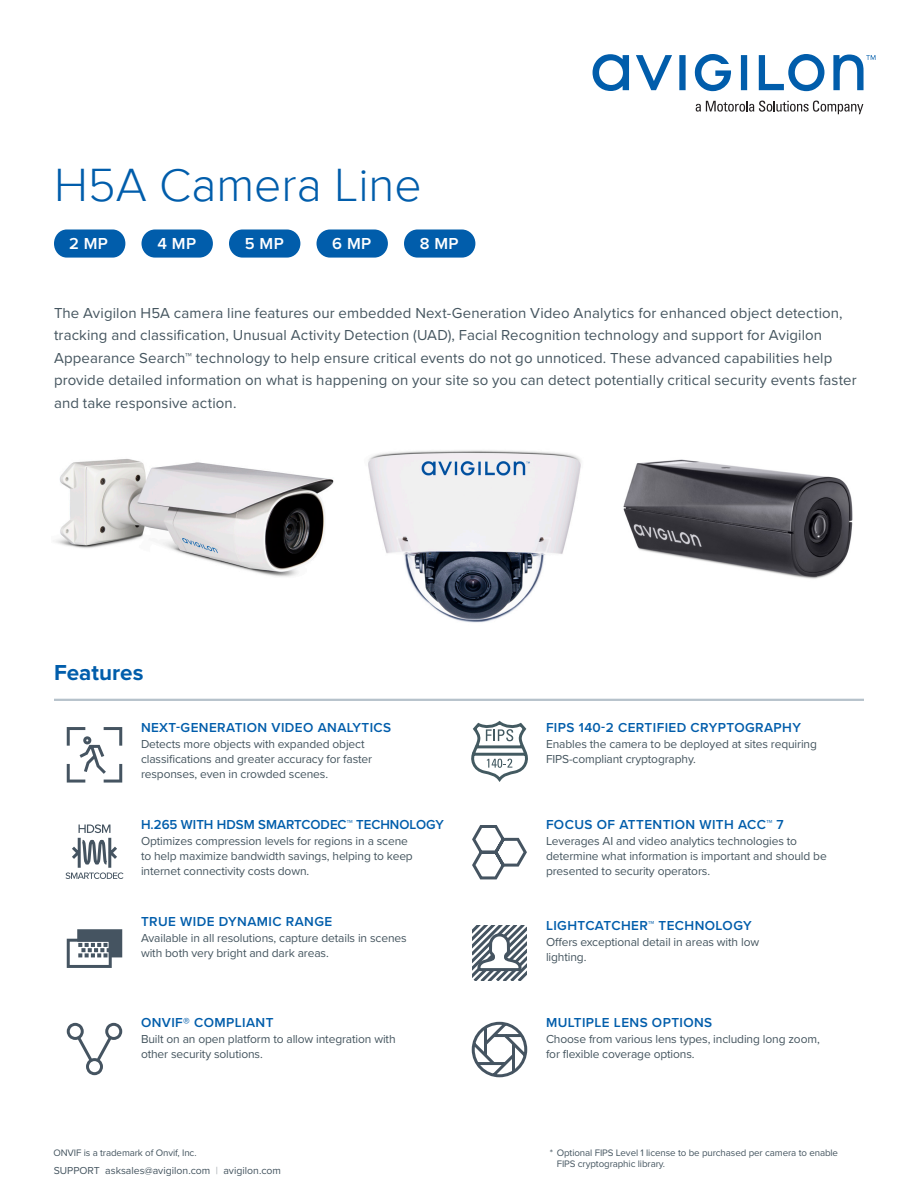
<style>
.page{position:relative;width:918px;height:1188px;background:#fff}
.page>*{position:absolute;margin:0;border:0;box-sizing:border-box;transform-origin:0 0}
.Main_Title{font:300 48px "Proxima Nova";color:#015dab}
.Feature_Icon_Table_H{font:700 22.5px "Proxima Nova";color:#015dab}
.Resolution_Pill{font:600 16.5px "Proxima Nova";letter-spacing:.02em;color:#fff}
.Body{font:15px/22.5px "Proxima Nova";letter-spacing:.005em;color:#45555f}
.Feature_Icon_List_Su{font:600 13.5px "Proxima Nova";letter-spacing:.03em;color:#015dab}
.Feature_Icon_List_Su-2{font:600 13.5px "Proxima Nova";color:#015dab}
.Feature_Icon_List_Te{font:12px/15px "Proxima Nova";letter-spacing:-.01em;color:#45555f}
.t1{font:10.5px "Proxima Nova";color:#455560}
.t2{font:9.75px/10.5px "Proxima Nova";letter-spacing:-.01em;color:#455560}
.s1{color:#a2aaaf}
</style>
<div class="page">
<svg style="left:593px;top:54px;width:282px;height:37px"></svg>
<svg style="left:696px;top:101px;width:167px;height:13px"></svg>
<hr style="left:54px;top:699px;width:81px;height:2px;background:#b6c2cb">
<hr style="left:135px;top:699px;width:324px;height:2px;background:#b6c2cb">
<hr style="left:459px;top:699px;width:81px;height:2px;background:#b6c2cb">
<hr style="left:540px;top:699px;width:324px;height:2px;background:#b6c2cb">
<svg style="left:66px;top:727px;width:57px;height:56px"></svg>
<svg style="left:471px;top:721px;width:57px;height:61px"></svg>
<svg style="left:65px;top:824px;width:59px;height:55px"></svg>
<svg style="left:472px;top:825px;width:55px;height:55px"></svg>
<svg style="left:66px;top:929px;width:57px;height:39px"></svg>
<svg style="left:472px;top:925px;width:55px;height:56px"></svg>
<svg style="left:66px;top:1022px;width:57px;height:54px"></svg>
<svg style="left:471px;top:1021px;width:57px;height:57px"></svg>
<div style="left:54px;top:229px;width:71px;height:29px;background:#015dab;border-radius:13px"></div>
<div style="left:142px;top:229px;width:71px;height:29px;background:#015dab;border-radius:14px"></div>
<div style="left:229px;top:229px;width:71px;height:29px;background:#015dab;border-radius:14px"></div>
<div style="left:317px;top:229px;width:71px;height:29px;background:#015dab;border-radius:14px"></div>
<div style="left:404px;top:229px;width:71px;height:29px;background:#015dab;border-radius:14px"></div>
<img style="left:623px;top:459px;width:230px;height:120px">
<img style="left:55px;top:459px;width:279px;height:118px">
<img style="left:368px;top:450px;width:213px;height:173px">
<p class="Main_Title" style="left:54px;top:157px;width:369px">H5A Camera Line</p>
<p class="Resolution_Pill" style="left:69px;top:232px;width:40px">2 MP</p>
<p class="Resolution_Pill" style="left:157px;top:232px;width:40px">4 MP</p>
<p class="Resolution_Pill" style="left:245px;top:232px;width:40px">5 MP</p>
<p class="Resolution_Pill" style="left:332px;top:231px;width:40px">6 MP</p>
<p class="Resolution_Pill" style="left:420px;top:231px;width:40px">8 MP</p>
<p class="Body" style="left:54px;top:301px;width:804px">The Avigilon H5A camera line features our embedded Next-Generation Video Analytics for enhanced object detection, tracking and classification, Unusual Activity Detection (UAD), Facial Recognition technology and support for Avigilon Appearance Search™ technology to help ensure critical events do not go unnoticed. These advanced capabilities help provide detailed information on what is happening on your site so you can detect potentially critical security events faster and take responsive action.</p>
<p class="Feature_Icon_Table_H" style="left:54px;top:659px;width:91px">Features</p>
<p class="Feature_Icon_List_Su" style="left:141px;top:717px;width:252px">NEXT-GENERATION VIDEO ANALYTICS</p>
<p class="Feature_Icon_List_Te" style="left:141px;top:736px;width:233px">Detects more objects with expanded object classifications and greater accuracy for faster responses, even in crowded scenes.</p>
<p class="Feature_Icon_List_Su-2" style="left:141px;top:814px;width:304px">H.265 WITH HDSM SMARTCODEC™ TECHNOLOGY</p>
<p class="Feature_Icon_List_Te" style="left:141px;top:833px;width:273px">Optimizes compression levels for regions in a scene to help maximize bandwidth savings, helping to keep internet connectivity costs down.</p>
<p class="Feature_Icon_List_Su" style="left:141px;top:911px;width:193px">TRUE WIDE DYNAMIC RANGE</p>
<p class="Feature_Icon_List_Te" style="left:141px;top:930px;width:267px">Available in all resolutions, capture details in scenes with both very bright and dark areas.</p>
<p class="Feature_Icon_List_Su" style="left:141px;top:1012px;width:134px">ONVIF® COMPLIANT</p>
<p class="Feature_Icon_List_Te" style="left:141px;top:1031px;width:256px">Built on an open platform to allow integration with other security solutions.</p>
<p class="Feature_Icon_List_Su" style="left:546px;top:717px;width:256px">FIPS 140-2 CERTIFIED CRYPTOGRAPHY</p>
<p class="Feature_Icon_List_Te" style="left:546px;top:736px;width:273px">Enables the camera to be deployed at sites requiring<br>FIPS-compliant cryptography.</p>
<p class="Feature_Icon_List_Su" style="left:546px;top:814px;width:239px">FOCUS OF ATTENTION WITH ACC™ 7</p>
<p class="Feature_Icon_List_Te" style="left:546px;top:833px;width:282px">Leverages AI and video analytics technologies to determine what information is important and should be presented to security operators.</p>
<p class="Feature_Icon_List_Su" style="left:546px;top:915px;width:207px">LIGHTCATCHER™ TECHNOLOGY</p>
<p class="Feature_Icon_List_Te" style="left:546px;top:934px;width:215px">Offers exceptional detail in areas with low lighting.</p>
<p class="Feature_Icon_List_Su" style="left:546px;top:1012px;width:168px">MULTIPLE LENS OPTIONS</p>
<p class="Feature_Icon_List_Te" style="left:546px;top:1031px;width:275px">Choose from various lens types, including long zoom, for flexible coverage options.</p>
<p class="t2" style="left:53px;top:1147px;width:145px">ONVIF is a trademark of Onvif, Inc.</p>
<p class="t2" style="left:557px;top:1147px;width:283px;text-indent:-7px">* Optional FIPS Level 1 license to be purchased per camera to enable<br>FIPS cryptographic library.</p>
<p class="t1" style="left:54px;top:1163px;width:229px">SUPPORT asksales@avigilon.com <span class="s1">|</span> avigilon.com</p>
</div>
